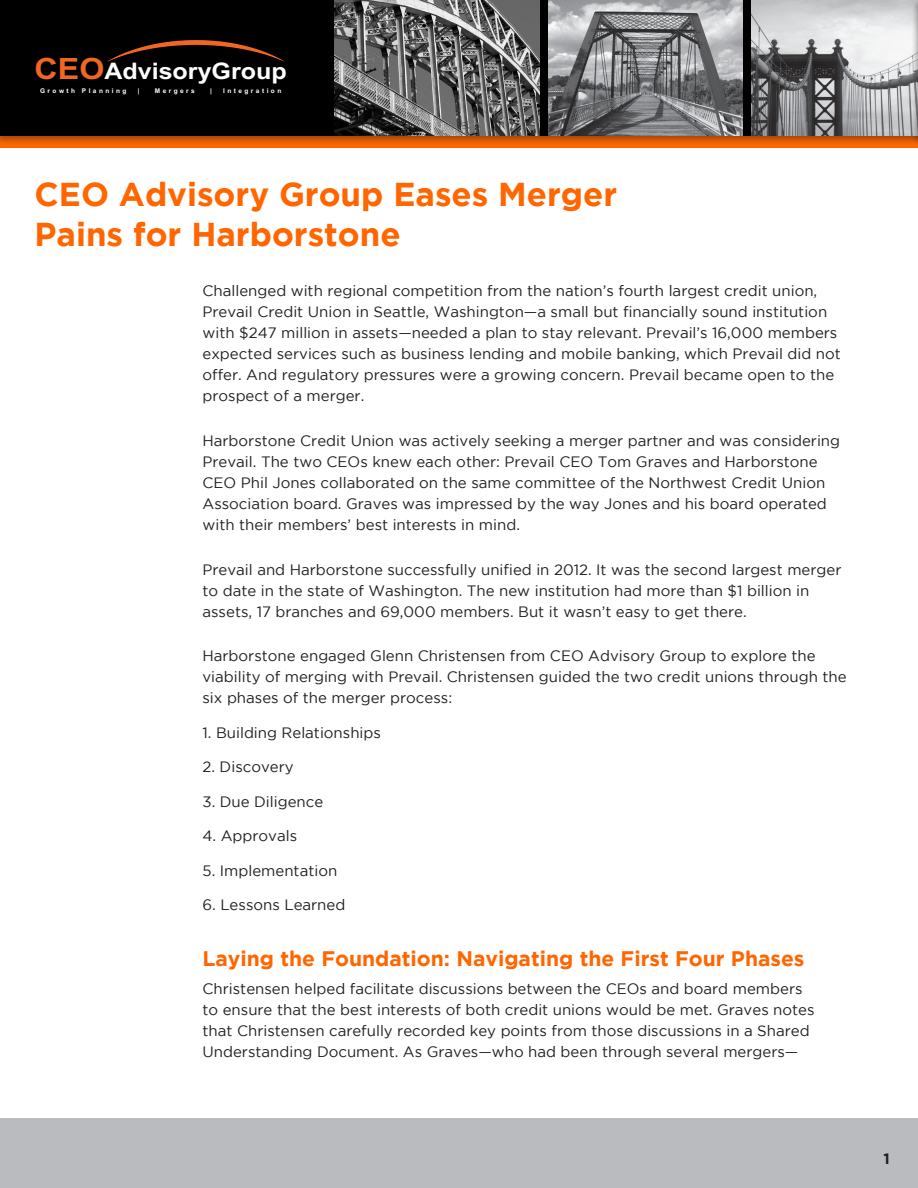
<style>
.page{position:relative;width:918px;height:1188px;background:#fff}
.page>*{position:absolute;margin:0;border:0;box-sizing:border-box;transform-origin:0 0}
.Headline{font:700 33px/39.6px "Gotham";color:#f60}
.t1{font:700 22.8px "Arial";color:#fff;scale:1.1 1}
.t2{font:700 21px "Gotham";color:#f60}
.Body_Copy{font:15px/21px "Gotham";color:#231f20}
.t3{font:700 15px "Gotham";color:#231f20}
.t4{font:700 6.45px "Arial";letter-spacing:.385em;color:#fff}
.s1{font-size:29.25px;color:#f36621}
</style>
<div class="page">
<div style="left:0;top:1119px;width:918px;height:69px;background:#babbbe"></div>
<div style="left:0;top:126px;width:918px;height:22px;background:#f60"></div>
<div style="left:0;top:0;width:918px;height:145px;background:#231f20;opacity:.44"></div>
<div style="left:0;top:0;width:918px;height:135px;background:#000"></div>
<svg style="left:107px;top:40px;width:178px;height:22px"></svg>
<img style="left:549px;top:0;width:194px;height:135px">
<img style="left:335px;top:0;width:205px;height:135px">
<img style="left:752px;top:0;width:159px;height:135px">
<div style="left:911px;top:0;width:7px;height:145px;background:#231f20;opacity:.44"></div>
<hr style="left:917px;top:0;width:1px;height:135px;background:#000">
<h2 class="t1" style="left:35px;top:56px;width:231px"><span class="s1">CEO</span>AdvisoryGroup</h2>
<p class="t4" style="left:40px;top:86px;width:88px">Growth Planning</p>
<p class="t4" style="left:138px;top:86px;width:3px">|</p>
<p class="t4" style="left:155px;top:86px;width:42px">Mergers</p>
<p class="t4" style="left:210px;top:86px;width:3px">|</p>
<p class="t4" style="left:223px;top:86px;width:60px">Integration</p>
<p class="Headline" style="left:35px;top:174px;width:584px">CEO Advisory Group Eases Merger<br>Pains for Harborstone</p>
<p class="Body_Copy" style="left:202px;top:280px;width:640px">Challenged with regional competition from the nation’s fourth largest credit union, Prevail Credit Union in Seattle, Washington—a small but financially sound institution with $247 million in assets—needed a plan to stay relevant. Prevail’s 16,000 members expected services such as business lending and mobile banking, which Prevail did not offer. And regulatory pressures were a growing concern. Prevail became open to the prospect of a merger.</p>
<p class="Body_Copy" style="left:202px;top:430px;width:639px">Harborstone Credit Union was actively seeking a merger partner and was considering Prevail. The two CEOs knew each other: Prevail CEO Tom Graves and Harborstone CEO Phil Jones collaborated on the same committee of the Northwest Credit Union Association board. Graves was impressed by the way Jones and his board operated with their members’ best interests in mind.</p>
<p class="Body_Copy" style="left:202px;top:558px;width:640px">Prevail and Harborstone successfully unified in 2012. It was the second largest merger to date in the state of Washington. The new institution had more than $1 billion in assets, 17 branches and 69,000 members. But it wasn’t easy to get there.</p>
<p class="Body_Copy" style="left:202px;top:645px;width:646px">Harborstone engaged Glenn Christensen from CEO Advisory Group to explore the viability of merging with Prevail. Christensen guided the two credit unions through the six phases of the merger process:</p>
<p class="Body_Copy" style="left:202px;top:722px;width:180px">1. Building Relationships</p>
<p class="Body_Copy" style="left:202px;top:756px;width:93px">2. Discovery</p>
<p class="Body_Copy" style="left:202px;top:791px;width:122px">3. Due Diligence</p>
<p class="Body_Copy" style="left:202px;top:825px;width:96px">4. Approvals</p>
<p class="Body_Copy" style="left:202px;top:860px;width:136px">5. Implementation</p>
<p class="Body_Copy" style="left:202px;top:894px;width:144px">6. Lessons Learned</p>
<p class="t2" style="left:202px;top:946px;width:603px">Laying the Foundation: Navigating the First Four Phases</p>
<p class="Body_Copy" style="left:202px;top:978px;width:614px">Christensen helped facilitate discussions between the CEOs and board members to ensure that the best interests of both credit unions would be met. Graves notes that Christensen carefully recorded key points from those discussions in a Shared Understanding Document. As Graves—who had been through several mergers—</p>
<p class="t3" style="left:884px;top:1150px;width:8px">1</p>
</div>
